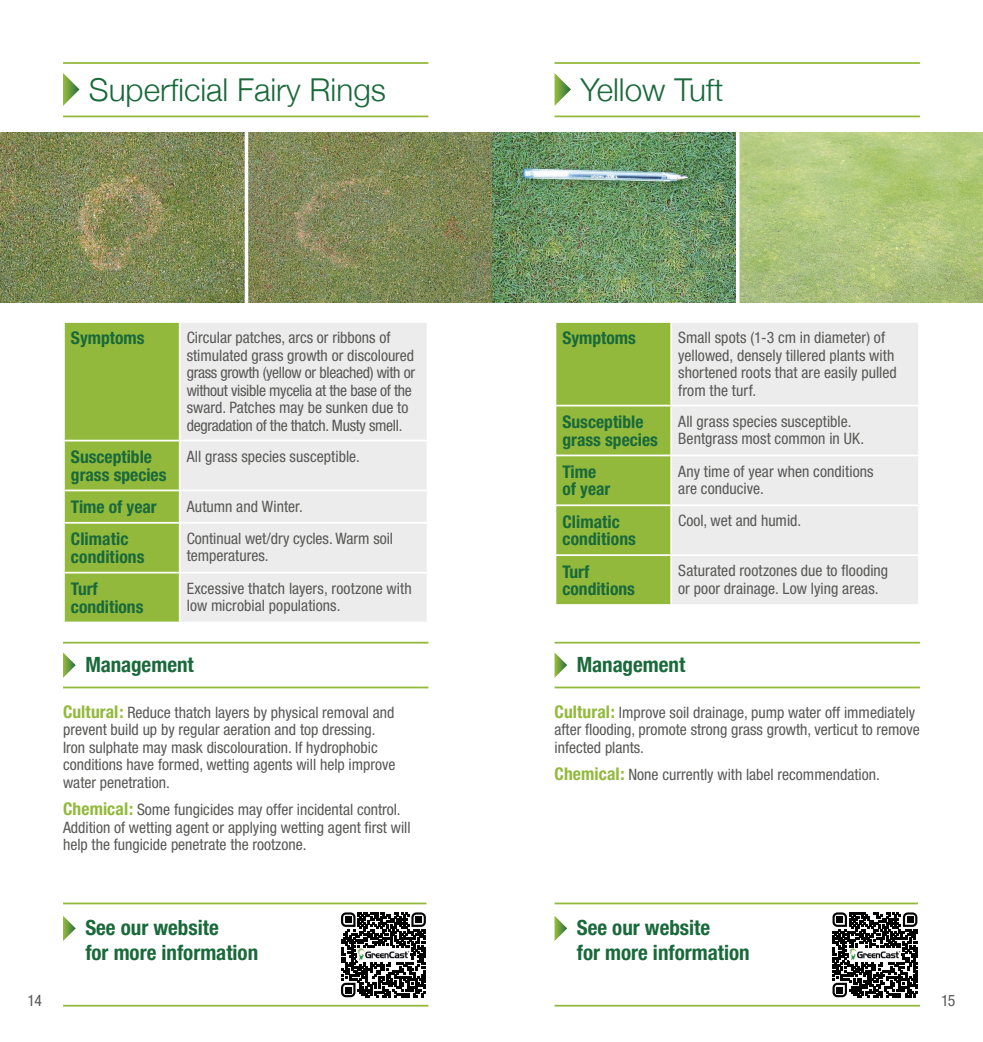
<style>
.page{position:relative;width:983px;height:1042px;background:#fff}
.page>*{position:absolute;margin:0;border:0;box-sizing:border-box;transform-origin:0 0}
.t1{font:300 31.5px "Helvetica Neue";color:#1a693b}
.t2{font:700 condensed 21px/24.5px "Helvetica Neue LT Std";color:#1a693b}
.t3{font:700 condensed 21px "Helvetica Neue";color:#1a693b}
.t4{font:700 condensed 17.5px/17.5px "Helvetica Neue LT Std";color:#1a693b}
.t5{font:condensed 15.75px/17.5px "Helvetica Neue LT Std";color:#585857}
.s1{font-family:"Helvetica Neue";font-weight:700;font-size:17.5px;color:#92b93b}
</style>
<div class="page">
<hr style="left:554px;top:902px;width:363px;height:2px;background:#92b93b">
<hr style="left:63px;top:902px;width:363px;height:2px;background:#92b93b">
<hr style="left:554px;top:1005px;width:365px;height:1px;background:#92b93b">
<hr style="left:63px;top:1005px;width:365px;height:1px;background:#92b93b">
<svg style="left:554px;top:916px;width:13px;height:25px"></svg>
<svg style="left:63px;top:916px;width:13px;height:25px"></svg>
<svg style="left:832px;top:912px;width:85px;height:85px"></svg>
<img style="left:848px;top:948px;width:52px;height:13px">
<svg style="left:341px;top:912px;width:85px;height:85px"></svg>
<img style="left:357px;top:948px;width:52px;height:13px">
<svg style="left:554px;top:73px;width:17px;height:33px"></svg>
<hr style="left:554px;top:62px;width:365px;height:2px;background:#92b93b">
<hr style="left:554px;top:116px;width:365px;height:1px;background:#92b93b">
<div style="left:556px;top:323px;width:114px;height:281px;background:#92b93b"></div>
<div style="left:672px;top:323px;width:245px;height:281px;background:#ececec"></div>
<hr style="left:554px;top:405px;width:117px;height:1px;background:#fff">
<hr style="left:671px;top:405px;width:248px;height:1px;background:#fff">
<hr style="left:554px;top:454px;width:117px;height:2px;background:#fff">
<hr style="left:671px;top:454px;width:248px;height:2px;background:#fff">
<hr style="left:554px;top:504px;width:117px;height:2px;background:#fff">
<hr style="left:671px;top:504px;width:248px;height:2px;background:#fff">
<hr style="left:554px;top:554px;width:117px;height:2px;background:#fff">
<hr style="left:671px;top:554px;width:248px;height:2px;background:#fff">
<hr style="left:554px;top:642px;width:365px;height:1px;background:#92b93b">
<hr style="left:554px;top:686px;width:365px;height:2px;background:#92b93b">
<svg style="left:554px;top:652px;width:13px;height:26px"></svg>
<img style="left:0;top:132px;width:982px;height:170px">
<svg style="left:735px;top:132px;width:4px;height:171px"></svg>
<hr style="left:245px;top:126px;width:3px;height:183px;background:#fff">
<hr style="left:63px;top:642px;width:365px;height:1px;background:#92b93b">
<hr style="left:63px;top:686px;width:365px;height:2px;background:#92b93b">
<div style="left:65px;top:323px;width:114px;height:298px;background:#92b93b"></div>
<div style="left:181px;top:323px;width:245px;height:298px;background:#ececec"></div>
<hr style="left:63px;top:440px;width:117px;height:1px;background:#fff">
<hr style="left:180px;top:440px;width:248px;height:1px;background:#fff">
<hr style="left:63px;top:489px;width:117px;height:2px;background:#fff">
<hr style="left:180px;top:489px;width:248px;height:2px;background:#fff">
<hr style="left:63px;top:522px;width:117px;height:2px;background:#fff">
<hr style="left:180px;top:522px;width:248px;height:2px;background:#fff">
<hr style="left:63px;top:572px;width:117px;height:1px;background:#fff">
<hr style="left:180px;top:572px;width:248px;height:1px;background:#fff">
<svg style="left:63px;top:652px;width:13px;height:26px"></svg>
<svg style="left:63px;top:73px;width:16px;height:33px"></svg>
<hr style="left:63px;top:62px;width:365px;height:2px;background:#92b93b">
<hr style="left:63px;top:116px;width:365px;height:1px;background:#92b93b">
<h1 class="t1" style="left:89px;top:64px;width:298px">Superficial Fairy Rings</h1>
<p class="t4" style="left:71px;top:329px;width:75px">Symptoms</p>
<p class="t5" style="left:187px;top:329px;width:230px">Circular patches, arcs or ribbons of stimulated grass growth or discoloured grass growth (yellow or bleached) with or without visible mycelia at the base of the sward. Patches may be sunken due to degradation of the thatch. Musty smell.</p>
<p class="t4" style="left:71px;top:448px;width:97px">Susceptible grass species</p>
<p class="t5" style="left:187px;top:447px;width:175px">All grass species susceptible.</p>
<p class="t4" style="left:71px;top:498px;width:87px">Time of year</p>
<p class="t5" style="left:187px;top:497px;width:118px">Autumn and Winter.</p>
<p class="t4" style="left:71px;top:530px;width:75px">Climatic conditions</p>
<p class="t5" style="left:187px;top:529px;width:208px">Continual wet/dry cycles. Warm soil temperatures.</p>
<p class="t4" style="left:71px;top:580px;width:74px">Turf conditions</p>
<p class="t5" style="left:187px;top:579px;width:226px">Excessive thatch layers, rootzone with low microbial populations.</p>
<h2 class="t3" style="left:85px;top:646px;width:110px">Management</h2>
<p class="t5" style="left:63px;top:703px;width:334px"><span class="s1">Cultural:</span> Reduce thatch layers by physical removal and prevent build up by regular aeration and top dressing.<br>Iron sulphate may mask discolouration. If hydrophobic conditions have formed, wetting agents will help improve water penetration.</p>
<p class="t5" style="left:63px;top:801px;width:349px"><span class="s1">Chemical:</span> Some fungicides may offer incidental control.<br>Addition of wetting agent or applying wetting agent first will help the fungicide penetrate the rootzone.</p>
<h2 class="t2" style="left:85px;top:915px;width:174px">See our website<br>for more information</h2>
<h1 class="t1" style="left:580px;top:64px;width:144px">Yellow Tuft</h1>
<p class="t4" style="left:562px;top:329px;width:75px">Symptoms</p>
<p class="t5" style="left:678px;top:329px;width:220px">Small spots (1-3 cm in diameter) of yellowed, densely tillered plants with shortened roots that are easily pulled from the turf.</p>
<p class="t4" style="left:562px;top:413px;width:97px">Susceptible grass species</p>
<p class="t5" style="left:678px;top:412px;width:188px">All grass species susceptible.<br>Bentgrass most common in UK.</p>
<p class="t4" style="left:562px;top:463px;width:49px">Time of year</p>
<p class="t5" style="left:678px;top:462px;width:197px">Any time of year when conditions are conducive.</p>
<p class="t4" style="left:562px;top:512px;width:75px">Climatic conditions</p>
<p class="t5" style="left:678px;top:512px;width:125px">Cool, wet and humid.</p>
<p class="t4" style="left:562px;top:562px;width:74px">Turf conditions</p>
<p class="t5" style="left:678px;top:562px;width:211px">Saturated rootzones due to flooding or poor drainage. Low lying areas.</p>
<h2 class="t3" style="left:576px;top:646px;width:110px">Management</h2>
<p class="t5" style="left:554px;top:703px;width:367px"><span class="s1">Cultural:</span> Improve soil drainage, pump water off immediately after flooding, promote strong grass growth, verticut to remove infected plants.</p>
<p class="t5" style="left:554px;top:766px;width:327px"><span class="s1">Chemical:</span> None currently with label recommendation.</p>
<h2 class="t2" style="left:576px;top:915px;width:174px">See our website<br>for more information</h2>
<p class="t5" style="left:27px;top:991px;width:16px">14</p>
<p class="t5" style="left:940px;top:991px;width:16px">15</p>
</div>
